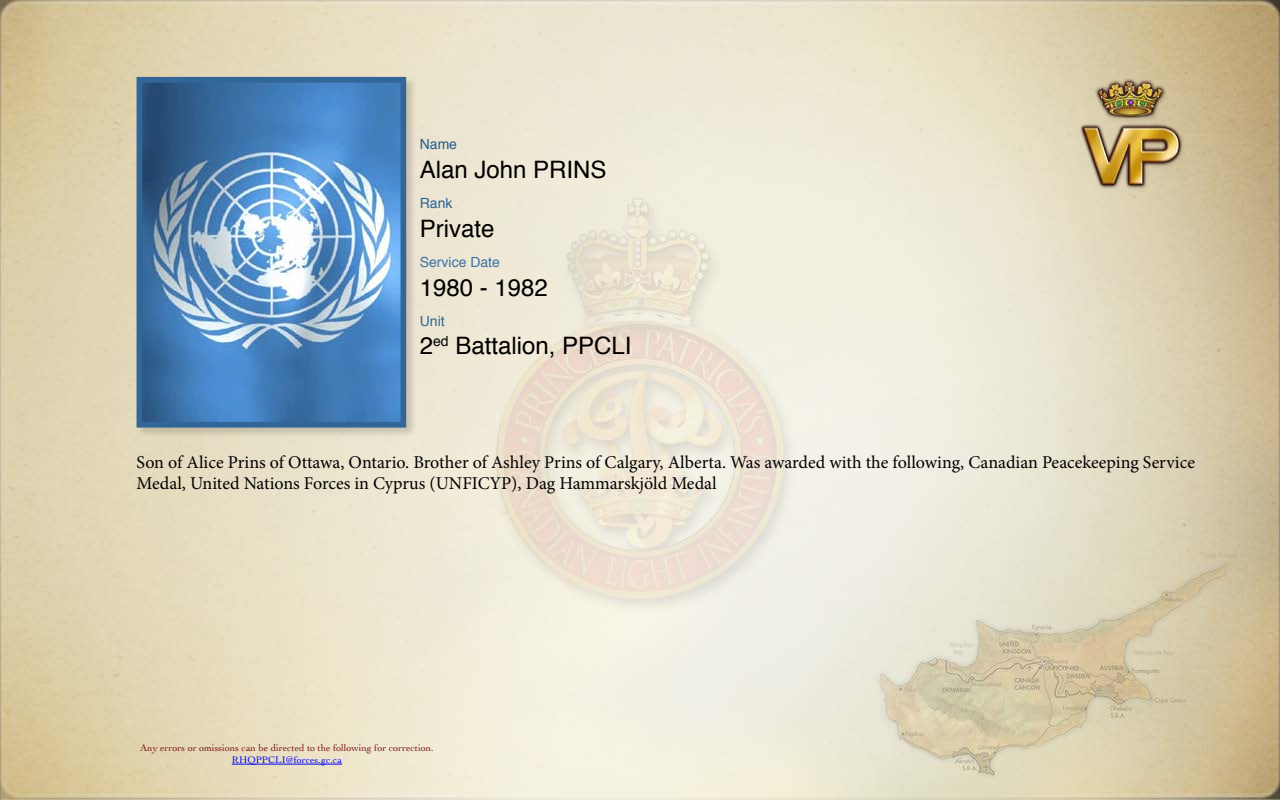
<style>
.page{position:relative;width:1280px;height:800px;background:#fff}
.page>*{position:absolute;margin:0;border:0;box-sizing:border-box;transform-origin:0 0}
.Soldiers_Info{font:24px "Helvetica";color:#000}
.Soldiers_Biography{font:18px/21.6px "Minion Pro";color:#000}
.Soldiers_Info_Catego{font:14px "Helvetica";color:#3c73a8}
.Soldiers_Info_Catego-2{font:14px "Helvetica";color:#275e8f}
.Soldiers_Info_Catego-3{font:14px "Helvetica";color:#2b6397}
.Soldiers_Info_Catego-4{font:14px "Helvetica";color:#306795}
.t1{font:10px "Cochin";color:#7b1417}
.t2{font:10px "Cochin";color:#0002fb}
</style>
<div class="page">
<img style="left:0;top:0;width:1280px;height:800px">
<div style="left:1077px;top:78px;width:111px;height:117px;background:#000;opacity:.11"></div>
<img style="left:1076px;top:72px;width:108px;height:120px">
<hr style="left:232px;top:764px;width:110px;height:1px;background:#0002fb">
<div style="left:136px;top:77px;width:280px;height:361px;background:#000;opacity:.15"></div>
<img style="left:144px;top:84px;width:255px;height:337px">
<div style="left:137px;top:77px;width:269px;height:351px;border:6px solid #326699"></div>
<p class="Soldiers_Info_Catego-2" style="left:420px;top:133px;width:39px">Name</p>
<p class="Soldiers_Info" style="left:420px;top:151px;width:188px">Alan John PRINS</p>
<p class="Soldiers_Info_Catego-3" style="left:420px;top:192px;width:34px">Rank</p>
<p class="Soldiers_Info" style="left:420px;top:210px;width:76px">Private</p>
<p class="Soldiers_Info_Catego" style="left:420px;top:251px;width:82px">Service Date</p>
<p class="Soldiers_Info" style="left:420px;top:269px;width:130px">1980 - 1982</p>
<p class="Soldiers_Info_Catego-4" style="left:420px;top:310px;width:26px">Unit</p>
<p class="Soldiers_Info" style="left:420px;top:327px;width:213px">2<sup>ed</sup> Battalion, PPCLI</p>
<p class="Soldiers_Biography" style="left:137px;top:451px;width:1060px">Son of Alice Prins of Ottawa, Ontario. Brother of Ashley Prins of Calgary, Alberta. Was awarded with the following, Canadian Peacekeeping Service<br>Medal, United Nations Forces in Cyprus (UNFICYP), Dag Hammarskjöld Medal</p>
<p class="t1" style="left:140px;top:741px;width:295px">Any errors or omissions can be directed to the following for correction.</p>
<p class="t2" style="left:232px;top:753px;width:112px">RHQPPCLI@forces.gc.ca</p>
</div>
